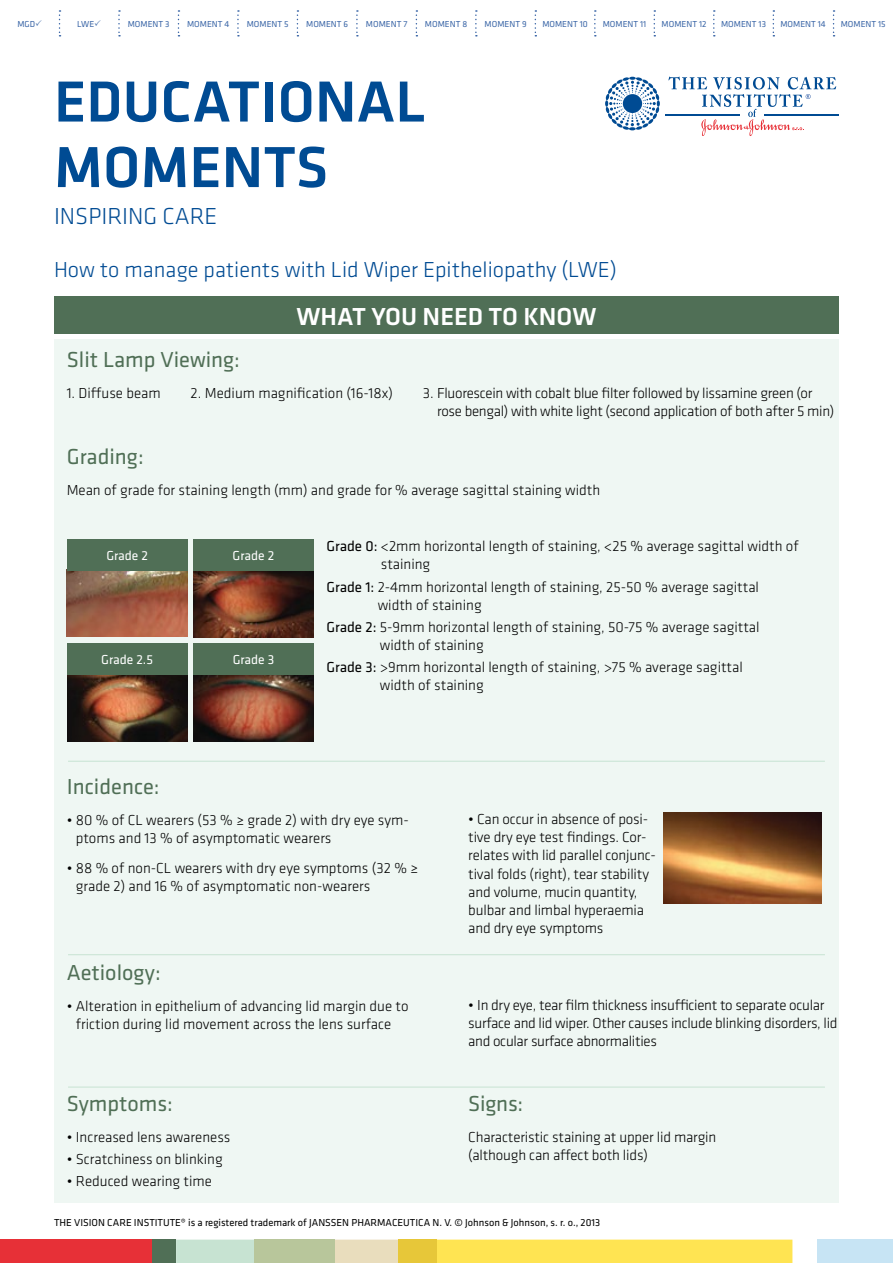
<style>
.page{position:relative;width:893px;height:1263px;background:#fff}
.page>*{position:absolute;margin:0;border:0;box-sizing:border-box;transform-origin:0 0}
.t1{font:500 60px/65.6px "Klavika";color:#004b93}
.t2{font:500 25.5px "Klavika";color:#fff}
.t3{font:300 24px "Klavika";color:#004b93}
.t4{font:22.5px "Klavika";color:#506f56}
.t5{font:300 22.5px "Klavika";color:#004b93}
.t6{font:300 15px/18px "Klavika";color:#000}
.t7{font:300 15px/18px "Klavika";letter-spacing:-.02em;color:#000}
.t8{font:13.5px "Klavika";color:#fff}
.t9{font:10.5px "Klavika";color:#000}
.t10{font:9px "Klavika";color:#3b66a7}
.s1{font-weight:400}
</style>
<div class="page">
<div style="left:54px;top:339px;width:785px;height:864px;background:#eff7f3"></div>
<div style="left:0;top:1239px;width:153px;height:24px;background:#e73037"></div>
<svg style="left:153px;top:1239px;width:639px;height:24px;background:#e5db7a"></svg>
<div style="left:398px;top:1239px;width:38px;height:24px;background:#e7c739"></div>
<div style="left:818px;top:1239px;width:75px;height:24px;background:#c7e4f4"></div>
<svg style="left:59px;top:10px;width:2px;height:27px"></svg>
<svg style="left:118px;top:10px;width:2px;height:27px"></svg>
<svg style="left:178px;top:10px;width:1px;height:27px"></svg>
<svg style="left:237px;top:10px;width:2px;height:27px"></svg>
<svg style="left:297px;top:10px;width:1px;height:27px"></svg>
<svg style="left:356px;top:10px;width:2px;height:27px"></svg>
<svg style="left:416px;top:10px;width:1px;height:27px"></svg>
<svg style="left:475px;top:10px;width:2px;height:27px"></svg>
<svg style="left:535px;top:10px;width:1px;height:27px"></svg>
<svg style="left:594px;top:10px;width:2px;height:27px"></svg>
<svg style="left:654px;top:10px;width:1px;height:27px"></svg>
<svg style="left:713px;top:10px;width:2px;height:27px"></svg>
<svg style="left:773px;top:10px;width:1px;height:27px"></svg>
<svg style="left:833px;top:10px;width:1px;height:27px"></svg>
<svg style="left:605px;top:77px;width:55px;height:53px"></svg>
<hr style="left:666px;top:114px;width:74px;height:1px;background:#004b93">
<hr style="left:764px;top:114px;width:75px;height:1px;background:#004b93">
<svg style="left:668px;top:77px;width:168px;height:59px"></svg>
<div style="left:54px;top:296px;width:785px;height:38px;background:#506f56"></div>
<img style="left:67px;top:570px;width:120px;height:67px">
<img style="left:193px;top:570px;width:121px;height:67px">
<div style="left:67px;top:539px;width:120px;height:31px;background:#506f56"></div>
<div style="left:193px;top:539px;width:121px;height:31px;background:#506f56"></div>
<img style="left:67px;top:675px;width:120px;height:67px">
<img style="left:193px;top:675px;width:121px;height:66px">
<div style="left:67px;top:643px;width:120px;height:32px;background:#506f56"></div>
<div style="left:193px;top:643px;width:121px;height:32px;background:#506f56"></div>
<img style="left:663px;top:813px;width:159px;height:90px">
<hr style="left:68px;top:761px;width:757px;height:1px;background:#c7e3d2">
<hr style="left:68px;top:954px;width:757px;height:1px;background:#c7e3d2">
<hr style="left:68px;top:1087px;width:757px;height:1px;background:#c7e3d2">
<p class="t10" style="left:17px;top:19px;width:19px">MGD</p>
<p class="t10" style="left:77px;top:19px;width:18px">LWE</p>
<p class="t10" style="left:128px;top:19px;width:43px">MOMENT 3</p>
<p class="t10" style="left:187px;top:19px;width:44px">MOMENT 4</p>
<p class="t10" style="left:247px;top:19px;width:43px">MOMENT 5</p>
<p class="t10" style="left:306px;top:19px;width:44px">MOMENT 6</p>
<p class="t10" style="left:366px;top:19px;width:43px">MOMENT 7</p>
<p class="t10" style="left:425px;top:19px;width:44px">MOMENT 8</p>
<p class="t10" style="left:485px;top:19px;width:44px">MOMENT 9</p>
<p class="t10" style="left:542px;top:19px;width:47px">MOMENT 10</p>
<p class="t10" style="left:603px;top:19px;width:45px">MOMENT 11</p>
<p class="t10" style="left:662px;top:19px;width:46px">MOMENT 12</p>
<p class="t10" style="left:721px;top:19px;width:46px">MOMENT 13</p>
<p class="t10" style="left:780px;top:19px;width:47px">MOMENT 14</p>
<p class="t10" style="left:841px;top:19px;width:47px">MOMENT 15</p>
<h1 class="t1" style="left:54px;top:70px;width:373px">EDUCATIONAL<br>MOMENTS</h1>
<h3 class="t3" style="left:54px;top:203px;width:165px">INSPIRING CARE</h3>
<h3 class="t5" style="left:54px;top:257px;width:565px">How to manage patients with Lid Wiper Epitheliopathy (LWE)</h3>
<h2 class="t2" style="left:296px;top:302px;width:158px">WHAT YOU NEED</h2>
<h2 class="t2" style="left:489px;top:302px;width:70px">TO KNOW</h2>
<h3 class="t4" style="left:67px;top:348px;width:175px">Slit Lamp Viewing:</h3>
<p class="t6" style="left:67px;top:384px;width:95px">1. Diffuse beam</p>
<p class="t6" style="left:191px;top:384px;width:204px">2. Medium magnification (16-18x)</p>
<p class="t7" style="left:437px;top:384px;width:399px;text-indent:-14px">3. Fluorescein with cobalt blue filter followed by lissamine green (or rose bengal) with white light (second application of both after 5 min)</p>
<h3 class="t4" style="left:67px;top:445px;width:78px">Grading:</h3>
<p class="t6" style="left:67px;top:481px;width:535px">Mean of grade for staining length (mm) and grade for % average sagittal staining width</p>
<p class="t8" style="left:106px;top:548px;width:43px">Grade 2</p>
<p class="t8" style="left:233px;top:548px;width:43px">Grade 2</p>
<p class="t8" style="left:101px;top:652px;width:53px">Grade 2.5</p>
<p class="t8" style="left:233px;top:652px;width:43px">Grade 3</p>
<p class="t6" style="left:381px;top:538px;width:419px;text-indent:-54px"><span class="s1">Grade 0:</span> &lt;2mm horizontal length of staining, &lt;25 % average sagittal width of staining</p>
<p class="t6" style="left:378px;top:578px;width:383px;text-indent:-51px"><span class="s1">Grade 1:</span> 2-4mm horizontal length of staining, 25-50 % average sagittal width of staining</p>
<p class="t6" style="left:380px;top:618px;width:381px;text-indent:-53px"><span class="s1">Grade 2:</span> 5-9mm horizontal length of staining, 50-75 % average sagittal width of staining</p>
<p class="t6" style="left:380px;top:658px;width:365px;text-indent:-53px"><span class="s1">Grade 3:</span> &gt;9mm horizontal length of staining, &gt;75 % average sagittal width of staining</p>
<h3 class="t4" style="left:67px;top:774px;width:94px">Incidence:</h3>
<p class="t6" style="left:76px;top:811px;width:335px;text-indent:-9px">• 80 % of CL wearers (53 % ≥ grade 2) with dry eye sym&shy;ptoms and 13 % of asymptomatic wearers</p>
<p class="t6" style="left:76px;top:859px;width:344px;text-indent:-9px">• 88 % of non-CL wearers with dry eye symptoms (32 % ≥ grade 2) and 16 % of asymptomatic non-wearers</p>
<h3 class="t4" style="left:67px;top:960px;width:96px">Aetiology:</h3>
<p class="t6" style="left:67px;top:997px;width:343px;text-align:center">• Alteration in epithelium of advancing lid margin due to friction during lid movement across the lens surface</p>
<h3 class="t4" style="left:67px;top:1091px;width:108px">Symptoms:</h3>
<p class="t6" style="left:67px;top:1128px;width:165px">• Increased lens awareness</p>
<p class="t6" style="left:67px;top:1150px;width:158px">• Scratchiness on blinking</p>
<p class="t6" style="left:67px;top:1172px;width:147px">• Reduced wearing time</p>
<p class="t6" style="left:468px;top:811px;width:189px">• Can occur in absence of posi&shy;tive dry eye test findings. Cor&shy;relates with lid parallel conjunc&shy;tival folds (right), tear stability and volume, mucin quantity, bulbar and limbal hyperaemia and dry eye symptoms</p>
<p class="t7" style="left:468px;top:996px;width:371px">• In dry eye, tear film thickness insufficient to separate ocular surface and lid wiper. Other causes include blinking disorders, lid and ocular surface abnormalities</p>
<h3 class="t4" style="left:468px;top:1091px;width:57px">Signs:</h3>
<p class="t6" style="left:468px;top:1128px;width:250px">Characteristic staining at upper lid margin (although can affect both lids)</p>
<p class="t9" style="left:54px;top:1217px;width:548px">THE VISION CARE INSTITUTE® is a registered trademark of JANSSEN PHARMACEUTICA N. V. © Johnson &amp; Johnson, s. r. o., 2013</p>
</div>
